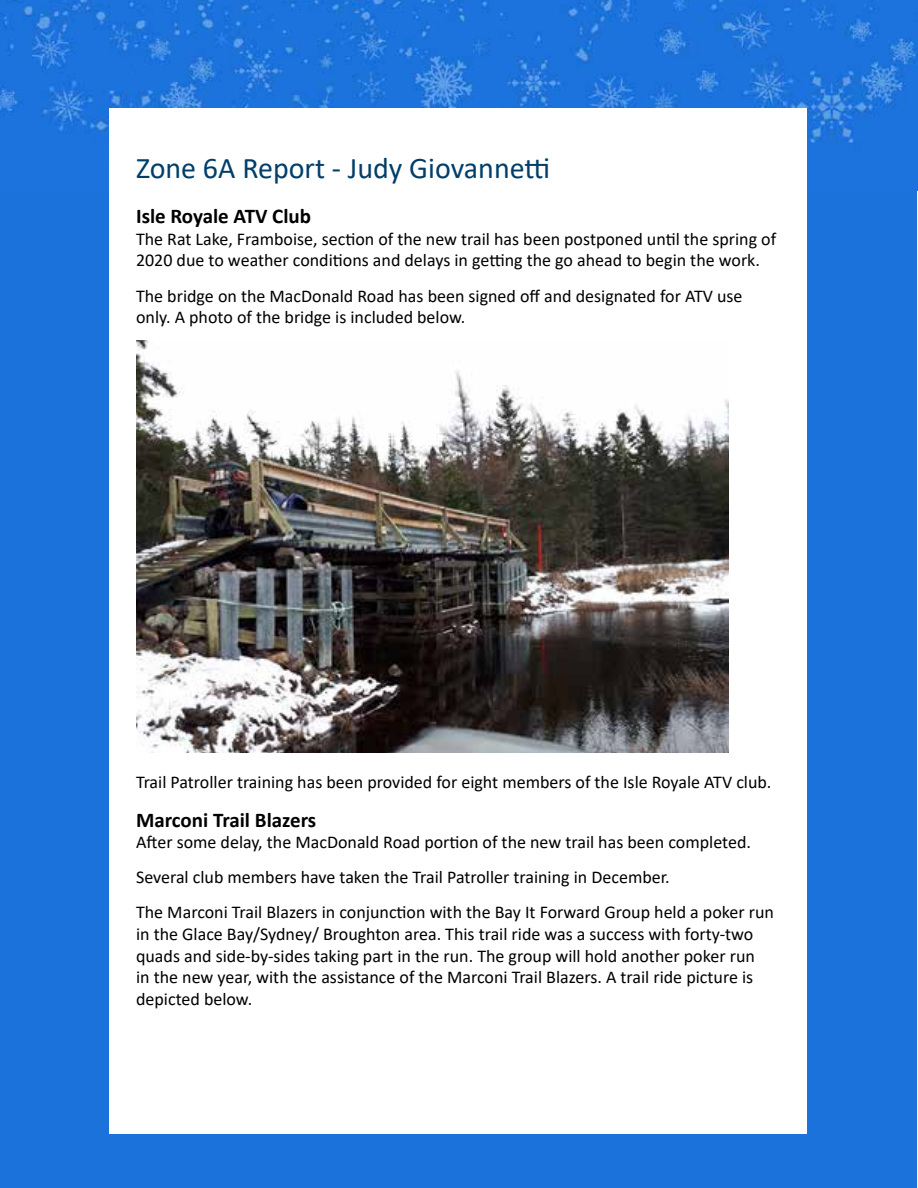
<style>
.page{position:relative;width:918px;height:1188px;background:#fff}
.page>*{position:absolute;margin:0;border:0;box-sizing:border-box;transform-origin:0 0}
.t1{font:30px "Calibri";color:#013e6a}
.t2{font:700 21px "Calibri";color:#000}
.t3{font:18px/21.6px "Calibri";color:#000}
</style>
<div class="page">
<div style="left:0;top:191px;width:917px;height:997px;background:#1b72db"></div>
<img style="left:0;top:0;width:917px;height:191px">
<div style="left:109px;top:108px;width:698px;height:1026px;background:#fff"></div>
<img style="left:136px;top:340px;width:593px;height:413px">
<h1 class="t1" style="left:136px;top:147px;width:416px">Zone 6A Report - Judy Giovannetti</h1>
<p class="t2" style="left:136px;top:201px;width:177px">Isle Royale ATV Club</p>
<p class="t3" style="left:136px;top:228px;width:642px">The Rat Lake, Framboise, section of the new trail has been postponed until the spring of<br>2020 due to weather conditions and delays in getting the go ahead to begin the work.</p>
<p class="t3" style="left:136px;top:284px;width:608px">The bridge on the MacDonald Road has been signed off and designated for ATV use only. A photo of the bridge is included below.</p>
<p class="t3" style="left:136px;top:771px;width:637px">Trail Patroller training has been provided for eight members of the Isle Royale ATV club.</p>
<p class="t2" style="left:136px;top:805px;width:182px">Marconi Trail Blazers</p>
<p class="t3" style="left:136px;top:824px;width:639px;line-height:35.1px">After some delay, the MacDonald Road portion of the new trail has been completed.<br>Several club members have taken the Trail Patroller training in December.<br>The Marconi Trail Blazers in conjunction with the Bay It Forward Group held a poker run</p>
<p class="t3" style="left:136px;top:923px;width:620px;text-align:justify">in the Glace Bay/Sydney/ Broughton area. This trail ride was a success with forty-two quads and side-by-sides taking part in the run. The group will hold another poker run in the new year, with the assistance of the Marconi Trail Blazers. A trail ride picture is depicted below.</p>
</div>
